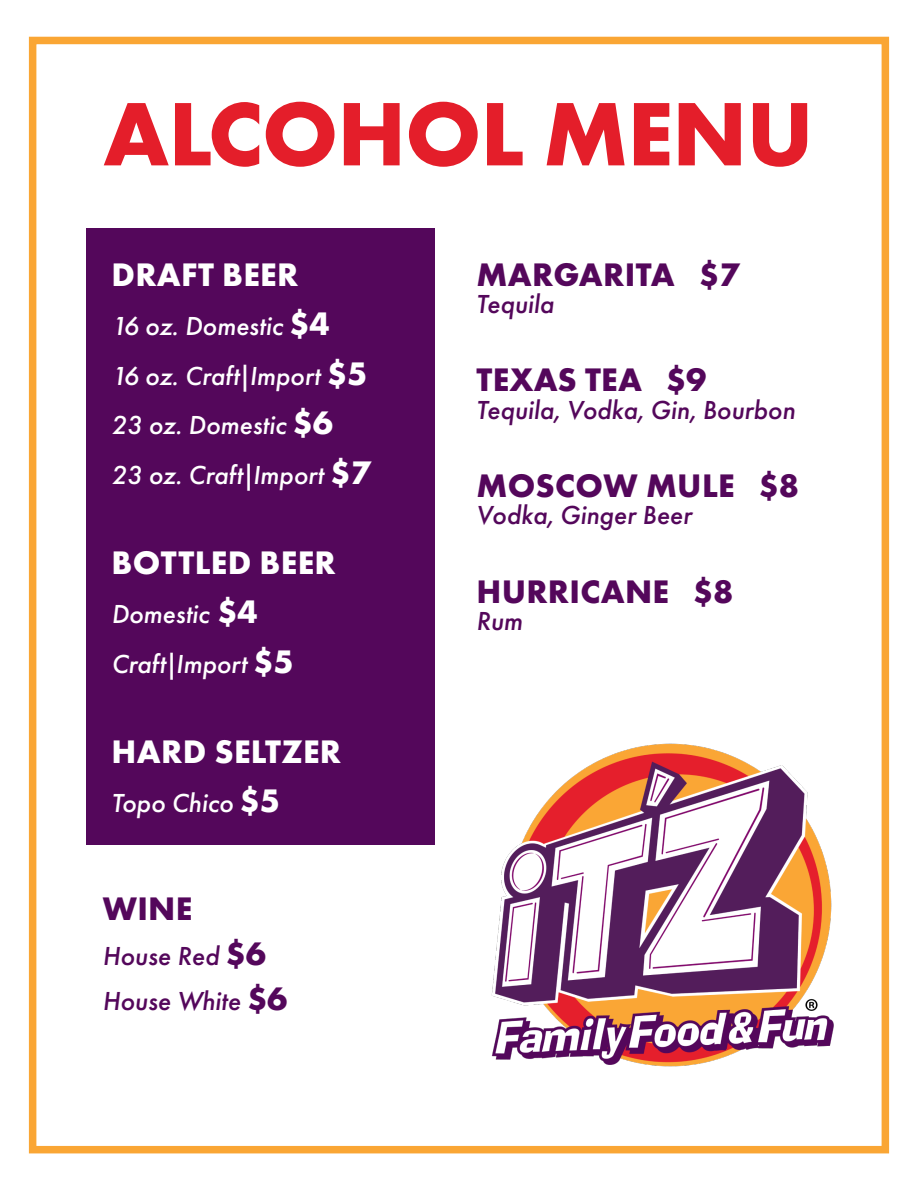
<style>
.page{position:relative;width:918px;height:1188px;background:#fff}
.page>*{position:absolute;margin:0;border:0;box-sizing:border-box;transform-origin:0 0}
.t1{font:700 93.45px "Futura PT";letter-spacing:-.01em;color:#e41e2a}
.t2{font:700 33.75px "Futura PT";letter-spacing:.01em;color:#54075b}
.t3{font:700 33.75px "Futura PT";letter-spacing:.01em;color:#fff}
.t4{font:italic 500 27px/49.5px "Futura PT";color:#fff}
.t5{font:italic 500 27px/45.2px "Futura PT";color:#54075b}
.s1{font-weight:700;font-style:normal;font-size:33.75px}
</style>
<div class="page">
<div style="left:29px;top:37px;width:860px;height:1116px;border:8px solid #faa634"></div>
<img style="left:491px;top:743px;width:343px;height:324px">
<div style="left:87px;top:228px;width:348px;height:617px;background:#54075b"></div>
<p class="t1" style="left:103px;top:74px;width:712px">ALCOHOL MENU</p>
<p class="t3" style="left:112px;top:252px;width:188px">DRAFT BEER</p>
<p class="t4" style="left:111px;top:301px;width:257px">16 oz. Domestic <span class="s1">$4<br></span>16 oz. Craft|Import <span class="s1">$5</span></p>
<p class="t4" style="left:111px;top:400px;width:223px">23 oz. Domestic <span class="s1">$6</span></p>
<p class="t4" style="left:111px;top:450px;width:261px">23 oz. Craft|Import <span class="s1">$7</span></p>
<p class="t3" style="left:112px;top:540px;width:226px">BOTTLED BEER</p>
<p class="t4" style="left:111px;top:589px;width:184px">Domestic <span class="s1">$4<br></span>Craft|Import <span class="s1">$5</span></p>
<p class="t3" style="left:112px;top:729px;width:231px">HARD SELTZER</p>
<p class="t4" style="left:111px;top:778px;width:170px">Topo Chico <span class="s1">$5</span></p>
<p class="t2" style="left:103px;top:887px;width:91px">WINE</p>
<p class="t5" style="left:103px;top:934px;width:186px">House Red <span class="s1">$6<br></span>House White <span class="s1">$6</span></p>
<p class="t2" style="left:476px;top:252px;width:264px">MARGARITA $7</p>
<p class="t5" style="left:476px;top:281px;width:79px">Tequila</p>
<p class="t2" style="left:476px;top:358px;width:232px">TEXAS TEA $9</p>
<p class="t5" style="left:476px;top:387px;width:320px">Tequila, Vodka, Gin, Bourbon</p>
<p class="t2" style="left:476px;top:464px;width:324px">MOSCOW MULE $8</p>
<p class="t5" style="left:476px;top:493px;width:217px">Vodka, Ginger Beer</p>
<p class="t2" style="left:476px;top:570px;width:259px">HURRICANE $8</p>
<p class="t5" style="left:476px;top:599px;width:48px">Rum</p>
</div>
